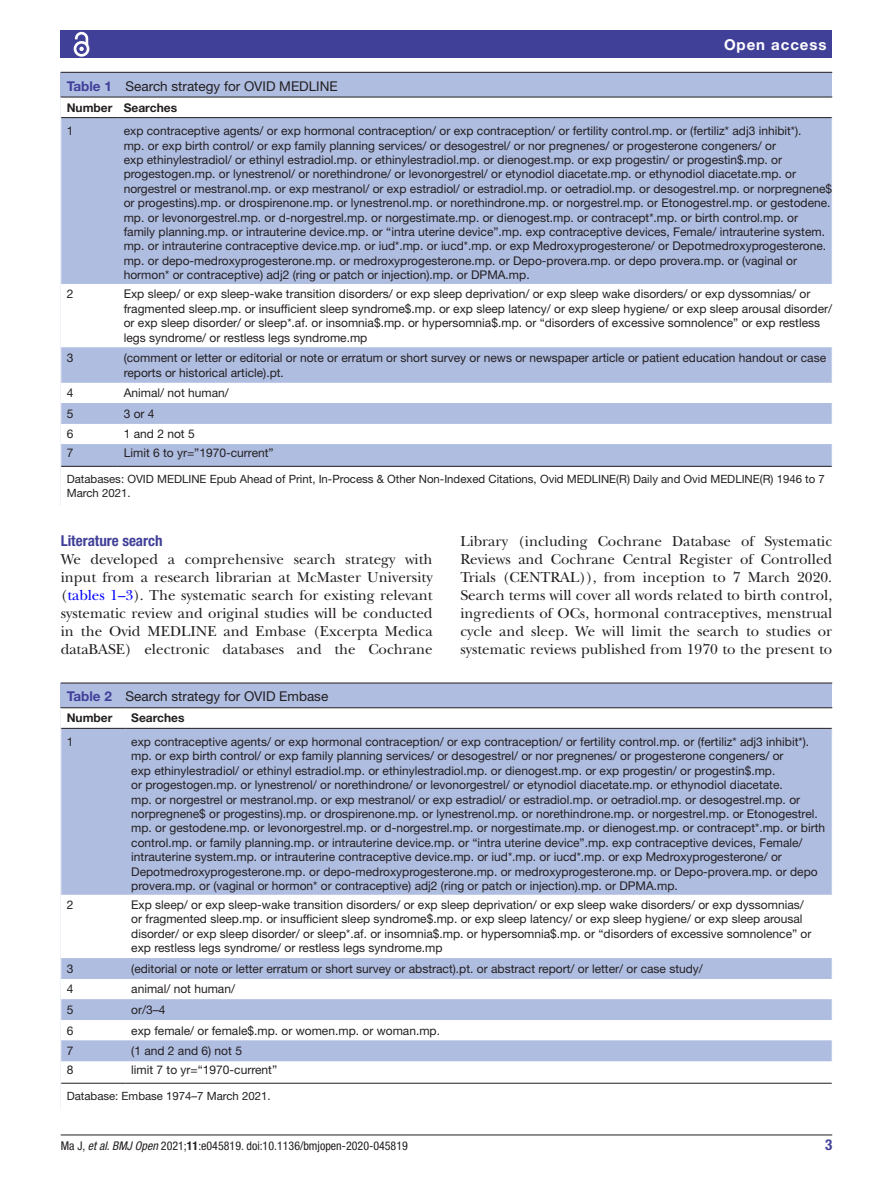
<style>
.page{position:relative;width:893px;height:1191px;background:#fff}
.page>*{position:absolute;margin:0;border:0;box-sizing:border-box;transform-origin:0 0}
.t1{font:15px/18.1px "New Baskerville";color:#231f20;text-align:justify}
.t2{font:700 condensed 15px "Helvetica Neue LT Std";color:#414099}
.t3{font:700 15px "Helvetica Neue LT Std";letter-spacing:.065em;color:#fff}
.t4{font:13.5px "Helvetica Neue LT Std";color:#231f20}
.t5{font:12px/14.4px "Helvetica Neue LT Std";color:#231f20}
.t6{font:condensed 12px "Helvetica Neue LT Std";color:#231f20}
.t7{font:700 12px "Helvetica Neue LT Std";color:#231f20}
.t8{font:11.4px/13.6px "Helvetica Neue LT Std";color:#231f20}
.s1{font-weight:700;color:#414099}
.s2{color:#00f}
.s3{font-style:italic}
.s4{font-weight:700}
</style>
<div class="page">
<hr style="left:61px;top:1134px;width:771px;height:1px;background:#231f20">
<div style="left:61px;top:31px;width:771px;height:27px;background:#414099"></div>
<svg style="left:73px;top:31px;width:17px;height:26px"></svg>
<div style="left:61px;top:73px;width:771px;height:433px;background:#afbde1"></div>
<hr style="left:61px;top:72px;width:771px;height:1px;background:#231f20">
<div style="left:61px;top:98px;width:771px;height:408px;background:#fff"></div>
<svg style="left:61px;top:118px;width:771px;height:348px"></svg>
<hr style="left:61px;top:97px;width:57px;height:1px;background:#231f20">
<hr style="left:61px;top:117px;width:57px;height:1px;background:#231f20">
<hr style="left:118px;top:97px;width:714px;height:1px;background:#231f20">
<hr style="left:118px;top:117px;width:714px;height:1px;background:#231f20">
<hr style="left:61px;top:466px;width:57px;height:1px;background:#231f20">
<hr style="left:118px;top:466px;width:714px;height:1px;background:#231f20">
<svg style="left:60px;top:97px;width:1px;height:21px"></svg>
<svg style="left:60px;top:382px;width:1px;height:84px"></svg>
<hr style="left:67px;top:496px;width:765px;height:2px;background:#fff">
<div style="left:61px;top:683px;width:771px;height:426px;background:#afbde1"></div>
<hr style="left:61px;top:682px;width:771px;height:1px;background:#231f20">
<div style="left:61px;top:708px;width:771px;height:401px;background:#fff"></div>
<svg style="left:61px;top:729px;width:771px;height:332px"></svg>
<hr style="left:61px;top:707px;width:64px;height:1px;background:#231f20">
<hr style="left:61px;top:728px;width:64px;height:1px;background:#231f20">
<hr style="left:125px;top:707px;width:707px;height:1px;background:#231f20">
<hr style="left:125px;top:728px;width:707px;height:1px;background:#231f20">
<hr style="left:61px;top:1082px;width:64px;height:1px;background:#231f20">
<hr style="left:125px;top:1082px;width:707px;height:1px;background:#231f20">
<svg style="left:60px;top:708px;width:1px;height:20px"></svg>
<svg style="left:60px;top:958px;width:1px;height:151px"></svg>
<hr style="left:67px;top:1099px;width:765px;height:2px;background:#fff">
<p class="t3" style="left:724px;top:35px;width:104px">Open access</p>
<p class="t4" style="left:67px;top:78px;width:273px"><span class="s1">Table 1</span> Search strategy for OVID MEDLINE</p>
<p class="t7" style="left:67px;top:100px;width:112px">Number Searches</p>
<p class="t5" style="left:67px;top:124px;width:8px">1</p>
<p class="t5" style="left:124px;top:124px;width:710px">exp contraceptive agents/ or exp hormonal contraception/ or exp contraception/ or fertility control.mp. or (fertiliz* adj3 inhibit*).<br>mp. or exp birth control/ or exp family planning services/ or desogestrel/ or nor pregnenes/ or progesterone congeners/ or<br>exp ethinylestradiol/ or ethinyl estradiol.mp. or ethinylestradiol.mp. or dienogest.mp. or exp progestin/ or progestin$.mp. or progestogen.mp. or lynestrenol/ or norethindrone/ or levonorgestrel/ or etynodiol diacetate.mp. or ethynodiol diacetate.mp. or norgestrel or mestranol.mp. or exp mestranol/ or exp estradiol/ or estradiol.mp. or oetradiol.mp. or desogestrel.mp. or norpregnene$ or progestins).mp. or drospirenone.mp. or lynestrenol.mp. or norethindrone.mp. or norgestrel.mp. or Etonogestrel.mp. or gestodene. mp. or levonorgestrel.mp. or d-norgestrel.mp. or norgestimate.mp. or dienogest.mp. or contracept*.mp. or birth control.mp. or family planning.mp. or intrauterine device.mp. or “intra uterine device”.mp. exp contraceptive devices, Female/ intrauterine system. mp. or intrauterine contraceptive device.mp. or iud*.mp. or iucd*.mp. or exp Medroxyprogesterone/ or Depotmedroxyprogesterone. mp. or depo-medroxyprogesterone.mp. or medroxyprogesterone.mp. or Depo-provera.mp. or depo provera.mp. or (vaginal or hormon* or contraceptive) adj2 (ring or patch or injection).mp. or DPMA.mp.</p>
<p class="t5" style="left:67px;top:287px;width:8px">2</p>
<p class="t5" style="left:124px;top:287px;width:710px">Exp sleep/ or exp sleep-wake transition disorders/ or exp sleep deprivation/ or exp sleep wake disorders/ or exp dyssomnias/ or fragmented sleep.mp. or insufficient sleep syndrome$.mp. or exp sleep latency/ or exp sleep hygiene/ or exp sleep arousal disorder/ or exp sleep disorder/ or sleep*.af. or insomnia$.mp. or hypersomnia$.mp. or “disorders of excessive somnolence” or exp restless legs syndrome/ or restless legs syndrome.mp</p>
<p class="t5" style="left:67px;top:350px;width:8px">3</p>
<p class="t5" style="left:124px;top:350px;width:704px">(comment or letter or editorial or note or erratum or short survey or news or newspaper article or patient education handout or case reports or historical article).pt.</p>
<p class="t5" style="left:67px;top:385px;width:8px">4</p>
<p class="t5" style="left:124px;top:385px;width:107px">Animal/ not human/</p>
<p class="t5" style="left:67px;top:406px;width:8px">5</p>
<p class="t5" style="left:124px;top:406px;width:32px">3 or 4</p>
<p class="t5" style="left:67px;top:426px;width:8px">6</p>
<p class="t5" style="left:124px;top:426px;width:72px">1 and 2 not 5</p>
<p class="t5" style="left:67px;top:446px;width:8px">7</p>
<p class="t5" style="left:124px;top:446px;width:151px">Limit 6 to yr=”1970-current”</p>
<p class="t8" style="left:67px;top:472px;width:760px">Databases: OVID MEDLINE Epub Ahead of Print, In-Process &amp; Other Non-Indexed Citations, Ovid MEDLINE(R) Daily and Ovid MEDLINE(R) 1946 to 7<br>March 2021.</p>
<p class="t2" style="left:61px;top:532px;width:103px">Literature search</p>
<p class="t1" style="left:61px;top:550px;width:373px">We developed a comprehensive search strategy with input from a research librarian at McMaster University (<span class="s2">tables 1–3</span>). The systematic search for existing relevant systematic review and original studies will be conducted in the Ovid MEDLINE and Embase (Excerpta Medica dataBASE) electronic databases and the Cochrane</p>
<p class="t1" style="left:460px;top:532px;width:373px">Library (including Cochrane Database of Systematic Reviews and Cochrane Central Register of Controlled Trials (CENTRAL)), from inception to 7 March 2020.<br>Search terms will cover all words related to birth control, ingredients of OCs, hormonal contraceptives, menstrual cycle and sleep. We will limit the search to studies or systematic reviews published from 1970 to the present to</p>
<p class="t4" style="left:67px;top:688px;width:263px"><span class="s1">Table 2</span> Search strategy for OVID Embase</p>
<p class="t7" style="left:67px;top:710px;width:47px">Number</p>
<p class="t7" style="left:131px;top:710px;width:55px">Searches</p>
<p class="t5" style="left:67px;top:734px;width:8px">1</p>
<p class="t5" style="left:131px;top:734px;width:695px">exp contraceptive agents/ or exp hormonal contraception/ or exp contraception/ or fertility control.mp. or (fertiliz* adj3 inhibit*). mp. or exp birth control/ or exp family planning services/ or desogestrel/ or nor pregnenes/ or progesterone congeners/ or<br>exp ethinylestradiol/ or ethinyl estradiol.mp. or ethinylestradiol.mp. or dienogest.mp. or exp progestin/ or progestin$.mp.<br>or progestogen.mp. or lynestrenol/ or norethindrone/ or levonorgestrel/ or etynodiol diacetate.mp. or ethynodiol diacetate.<br>mp. or norgestrel or mestranol.mp. or exp mestranol/ or exp estradiol/ or estradiol.mp. or oetradiol.mp. or desogestrel.mp. or norpregnene$ or progestins).mp. or drospirenone.mp. or lynestrenol.mp. or norethindrone.mp. or norgestrel.mp. or Etonogestrel. mp. or gestodene.mp. or levonorgestrel.mp. or d-norgestrel.mp. or norgestimate.mp. or dienogest.mp. or contracept*.mp. or birth control.mp. or family planning.mp. or intrauterine device.mp. or “intra uterine device”.mp. exp contraceptive devices, Female/ intrauterine system.mp. or intrauterine contraceptive device.mp. or iud*.mp. or iucd*.mp. or exp Medroxyprogesterone/ or Depotmedroxyprogesterone.mp. or depo-medroxyprogesterone.mp. or medroxyprogesterone.mp. or Depo-provera.mp. or depo provera.mp. or (vaginal or hormon* or contraceptive) adj2 (ring or patch or injection).mp. or DPMA.mp.</p>
<p class="t5" style="left:67px;top:897px;width:8px">2</p>
<p class="t5" style="left:131px;top:897px;width:682px">Exp sleep/ or exp sleep-wake transition disorders/ or exp sleep deprivation/ or exp sleep wake disorders/ or exp dyssomnias/ or fragmented sleep.mp. or insufficient sleep syndrome$.mp. or exp sleep latency/ or exp sleep hygiene/ or exp sleep arousal disorder/ or exp sleep disorder/ or sleep*.af. or insomnia$.mp. or hypersomnia$.mp. or “disorders of excessive somnolence” or exp restless legs syndrome/ or restless legs syndrome.mp</p>
<p class="t5" style="left:67px;top:961px;width:8px">3</p>
<p class="t5" style="left:131px;top:961px;width:573px">(editorial or note or letter erratum or short survey or abstract).pt. or abstract report/ or letter/ or case study/</p>
<p class="t5" style="left:67px;top:981px;width:8px">4</p>
<p class="t5" style="left:131px;top:981px;width:105px">animal/ not human/</p>
<p class="t5" style="left:67px;top:1002px;width:8px">5</p>
<p class="t5" style="left:131px;top:1002px;width:36px">or/3–4</p>
<p class="t5" style="left:67px;top:1023px;width:8px">6</p>
<p class="t5" style="left:131px;top:1023px;width:310px">exp female/ or female$.mp. or women.mp. or woman.mp.</p>
<p class="t5" style="left:67px;top:1043px;width:8px">7</p>
<p class="t5" style="left:131px;top:1043px;width:112px">(1 and 2 and 6) not 5</p>
<p class="t5" style="left:67px;top:1062px;width:8px">8</p>
<p class="t5" style="left:131px;top:1062px;width:147px">limit 7 to yr=“1970-current”</p>
<p class="t8" style="left:67px;top:1089px;width:205px">Database: Embase 1974–7 March 2021.</p>
<p class="t6" style="left:61px;top:1138px;width:349px">Ma J, <span class="s3">et al</span>. <span class="s3">BMJ Open</span> 2021;<span class="s4">11</span>:e045819. doi:10.1136/bmjopen-2020-045819</p>
<p class="t2" style="left:825px;top:1135px;width:9px">3</p>
</div>
